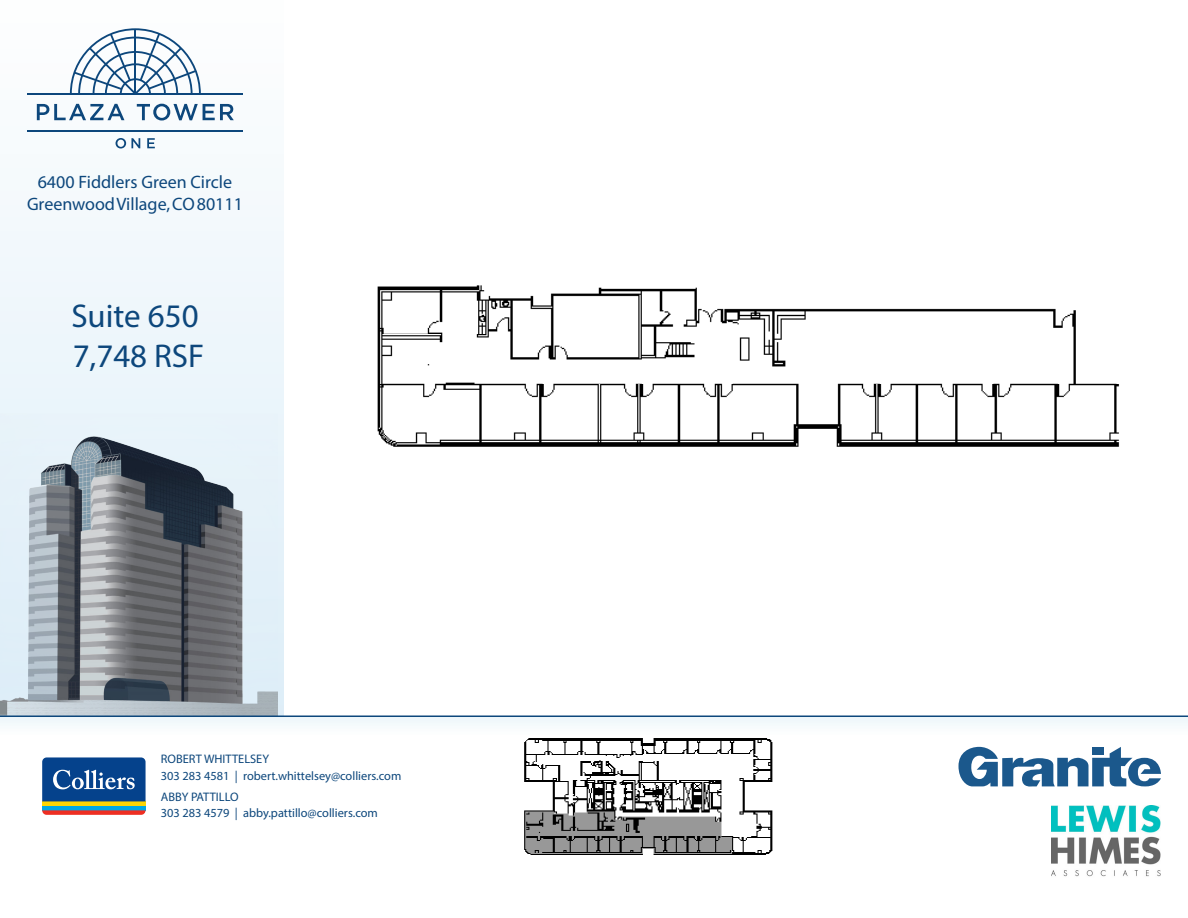
<style>
.page{position:relative;width:1188px;height:918px;background:#fff}
.page>*{position:absolute;margin:0;border:0;box-sizing:border-box;transform-origin:0 0}
.t1{font:33px "Myriad Pro";color:#0d477c}
.t2{font:18px/21.6px "Myriad Pro";color:#0d477c;text-align:center}
.t3{font:12.3px/16.5px "Myriad Pro";color:#0d477c}
</style>
<div class="page">
<div style="left:0;top:0;width:284px;height:716px;background:#f2f8fc"></div>
<img style="left:0;top:416px;width:277px;height:300px">
<svg style="left:0;top:716px;width:1188px;height:160px"></svg>
<svg style="left:70px;top:28px;width:131px;height:65px"></svg>
<hr style="left:27px;top:130px;width:216px;height:1px;background:#0d477c">
<hr style="left:27px;top:93px;width:216px;height:2px;background:#0d477c">
<svg style="left:116px;top:138px;width:24px;height:10px"></svg>
<svg style="left:147px;top:138px;width:8px;height:10px"></svg>
<svg style="left:37px;top:104px;width:87px;height:16px"></svg>
<svg style="left:137px;top:104px;width:97px;height:17px"></svg>
<svg style="left:959px;top:747px;width:202px;height:41px"></svg>
<img style="left:1052px;top:805px;width:109px;height:72px">
<div style="left:40px;top:756px;width:107px;height:61px;background:#fff;border-radius:6px"></div>
<hr style="left:42px;top:806px;width:104px;height:4px;background:#00a8e4">
<div style="left:42px;top:801px;width:104px;height:5px;background:#fed503"></div>
<svg style="left:42px;top:810px;width:104px;height:5px"></svg>
<svg style="left:42px;top:757px;width:104px;height:44px;background:#24599a"></svg>
<img style="left:515px;top:737px;width:260px;height:121px">
<img style="left:377px;top:285px;width:742px;height:162px">
<h2 class="t2" style="left:27px;top:171px;width:217px">6400 Fiddlers Green Circle<br>Greenwood Village, CO 80111</h2>
<p class="t1" style="left:71px;top:296px;width:129px">Suite 650</p>
<p class="t1" style="left:73px;top:335px;width:133px">7,748 RSF</p>
<p class="t3" style="left:161px;top:751px;width:242px">ROBERT WHITTELSEY<br>303 283 4581 | robert.whittelsey@colliers.com</p>
<p class="t3" style="left:161px;top:788px;width:219px">ABBY PATTILLO<br>303 283 4579 | abby.pattillo@colliers.com</p>
</div>
